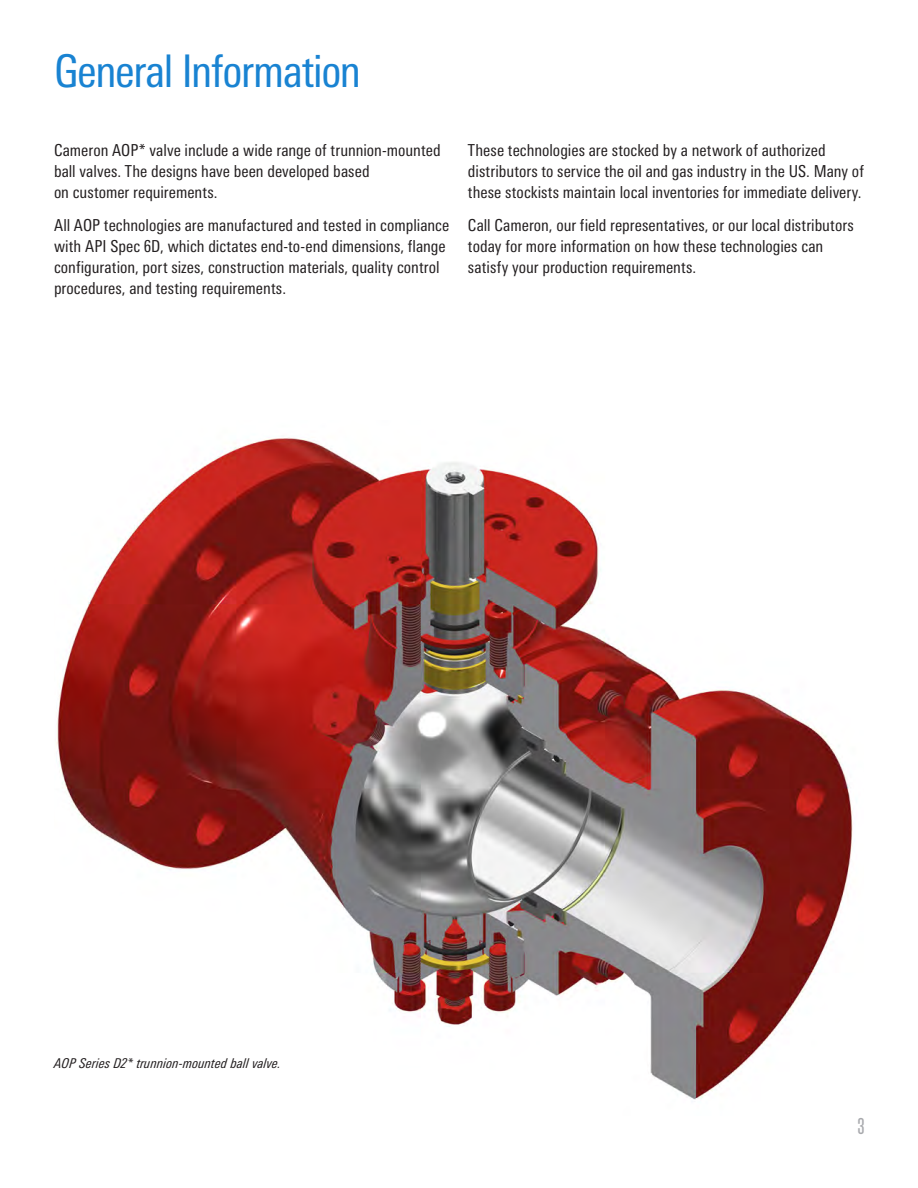
<style>
.page{position:relative;width:918px;height:1188px;background:#fff}
.page>*{position:absolute;margin:0;border:0;box-sizing:border-box;transform-origin:0 0}
.Headline_Inside_Page{font:condensed 45px "Univers Next Pro";letter-spacing:-.03em;color:#1983d2}
.t1{font:300 22.5px "Schlumberger Con";color:#a8a9ad}
.Body_Text{font:condensed 16.5px/21px "Univers Next Pro";color:#231f20}
.t2{font:italic condensed 13.5px "Univers Next Pro";letter-spacing:.005em;color:#231f20}
</style>
<div class="page">
<img style="left:56px;top:437px;width:797px;height:663px">
<p class="Headline_Inside_Page" style="left:54px;top:44px;width:309px">General Information</p>
<p class="Body_Text" style="left:54px;top:140px;width:388px">Cameron AOP* valve include a wide range of trunnion-mounted ball valves. The designs have been developed based<br>on customer requirements.</p>
<p class="Body_Text" style="left:54px;top:215px;width:397px">All AOP technologies are manufactured and tested in compliance with API Spec 6D, which dictates end-to-end dimensions, flange configuration, port sizes, construction materials, quality control procedures, and testing requirements.</p>
<p class="Body_Text" style="left:468px;top:140px;width:398px">These technologies are stocked by a network of authorized distributors to service the oil and gas industry in the US. Many of these stockists maintain local inventories for immediate delivery.</p>
<p class="Body_Text" style="left:468px;top:215px;width:387px">Call Cameron, our field representatives, or our local distributors today for more information on how these technologies can satisfy your production requirements.</p>
<p class="t2" style="left:54px;top:1055px;width:228px">AOP Series D2* trunnion-mounted ball valve.</p>
<h2 class="t1" style="left:858px;top:1115px;width:9px">3</h2>
</div>
